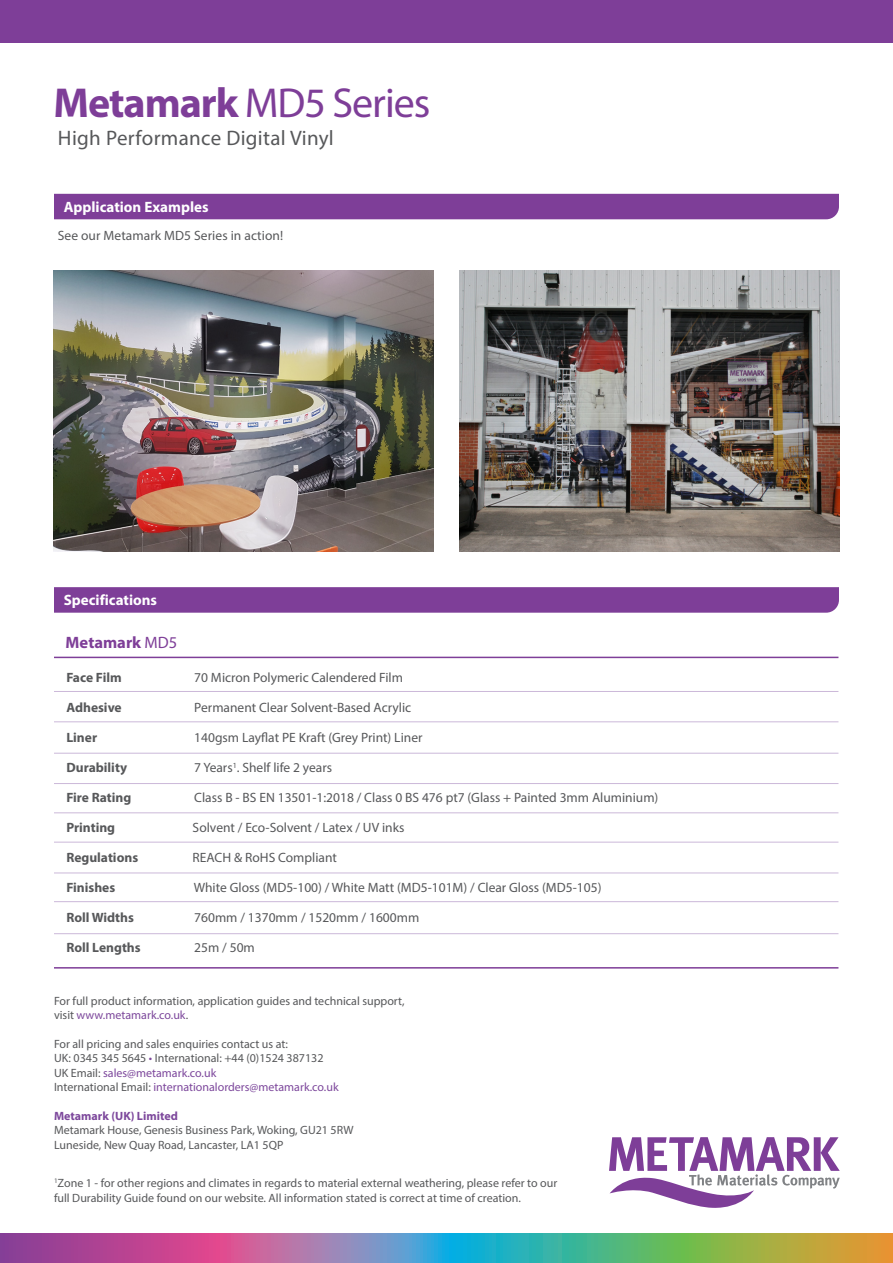
<style>
.page{position:relative;width:893px;height:1263px;background:#fff}
.page>*{position:absolute;margin:0;border:0;box-sizing:border-box;transform-origin:0 0}
.t1{font:42px "Myriad Pro";letter-spacing:-.025em;color:#7e3e98}
.t2{font:21px "Myriad Pro";letter-spacing:.015em;color:#57585a}
.t3{font:700 16.5px "Myriad Pro";color:#7e3e98}
.t4{font:700 15px "Myriad Pro";color:#fff}
.t5{font:13.5px "Myriad Pro";color:#57585a}
.t6{font:700 13.5px "Myriad Pro";color:#57585a}
.t7{font:12px/14.4px "Myriad Pro";color:#57585a}
.t8{font:12px "Myriad Pro";color:#7d489c}
.t9{font:700 12px "Myriad Pro";color:#7d489c}
.s1{font-weight:700}
.s2{font-weight:400}
.s3{color:#7d489c}
.s4{color:#57585a}
</style>
<div class="page">
<svg style="left:609px;top:1137px;width:231px;height:71px"></svg>
<svg style="left:0;top:1233px;width:893px;height:30px;background:#8a898b"></svg>
<div style="left:0;top:0;width:893px;height:43px;background:#7e3e98"></div>
<div style="left:54px;top:194px;width:785px;height:25px;background:#7e3e98"></div>
<svg style="left:54px;top:587px;width:785px;height:26px;background:#804199"></svg>
<hr style="left:54px;top:721px;width:784px;height:1px;background:#cbb8d9">
<hr style="left:54px;top:691px;width:784px;height:1px;background:#cbb8d9">
<hr style="left:54px;top:753px;width:784px;height:1px;background:#cbb8d9">
<hr style="left:54px;top:783px;width:784px;height:1px;background:#cbb8d9">
<hr style="left:54px;top:812px;width:784px;height:1px;background:#cbb8d9">
<hr style="left:54px;top:901px;width:784px;height:1px;background:#cbb8d9">
<hr style="left:54px;top:933px;width:784px;height:1px;background:#cbb8d9">
<hr style="left:54px;top:967px;width:784px;height:1px;background:#7e3e98">
<hr style="left:54px;top:657px;width:784px;height:1px;background:#7e3e98">
<img style="left:53px;top:270px;width:380px;height:282px">
<img style="left:459px;top:270px;width:380px;height:282px">
<hr style="left:54px;top:842px;width:784px;height:1px;background:#cbb8d9">
<hr style="left:54px;top:872px;width:784px;height:1px;background:#cbb8d9">
<p class="t1" style="left:53px;top:77px;width:379px"><span class="s1">Metamark</span> MD5 Series</p>
<p class="t2" style="left:58px;top:125px;width:278px">High Performance Digital Vinyl</p>
<p class="t4" style="left:64px;top:197px;width:146px">Application Examples</p>
<p class="t5" style="left:58px;top:227px;width:227px">See our Metamark MD5 Series in action!</p>
<p class="t4" style="left:64px;top:590px;width:95px">Specifications</p>
<p class="t3" style="left:66px;top:632px;width:113px">Metamark <span class="s2">MD5</span></p>
<p class="t6" style="left:66px;top:669px;width:57px">Face Film</p>
<p class="t5" style="left:194px;top:669px;width:210px">70 Micron Polymeric Calendered Film</p>
<p class="t6" style="left:66px;top:699px;width:57px">Adhesive</p>
<p class="t5" style="left:194px;top:699px;width:218px">Permanent Clear Solvent-Based Acrylic</p>
<p class="t6" style="left:66px;top:729px;width:32px">Liner</p>
<p class="t5" style="left:194px;top:729px;width:230px">140gsm Layflat PE Kraft (Grey Print) Liner</p>
<p class="t6" style="left:66px;top:759px;width:62px">Durability</p>
<p class="t5" style="left:194px;top:759px;width:139px">7 Years<sup>1</sup>. Shelf life 2 years</p>
<p class="t6" style="left:66px;top:789px;width:67px">Fire Rating</p>
<p class="t5" style="left:194px;top:789px;width:466px">Class B - BS EN 13501-1:2018 / Class 0 BS 476 pt7 (Glass + Painted 3mm Aluminium)</p>
<p class="t6" style="left:66px;top:819px;width:50px">Printing</p>
<p class="t5" style="left:193px;top:819px;width:213px">Solvent / Eco-Solvent / Latex / UV inks</p>
<p class="t6" style="left:66px;top:849px;width:73px">Regulations</p>
<p class="t5" style="left:193px;top:849px;width:146px">REACH &amp; RoHS Compliant</p>
<p class="t6" style="left:66px;top:879px;width:50px">Finishes</p>
<p class="t5" style="left:194px;top:879px;width:409px">White Gloss (MD5-100) / White Matt (MD5-101M) / Clear Gloss (MD5-105)</p>
<p class="t6" style="left:66px;top:909px;width:69px">Roll Widths</p>
<p class="t5" style="left:194px;top:909px;width:227px">760mm / 1370mm / 1520mm / 1600mm</p>
<p class="t6" style="left:66px;top:939px;width:76px">Roll Lengths</p>
<p class="t5" style="left:194px;top:939px;width:62px">25m / 50m</p>
<p class="t7" style="left:54px;top:993px;width:352px">For full product information, application guides and technical support, visit <span class="s3">www.metamark.co.uk</span>.</p>
<p class="t7" style="left:54px;top:1036px;width:271px">For all pricing and sales enquiries contact us at:<br>UK: 0345 345 5645 <span class="s3">•</span> International: +44 (0)1524 387132<br>UK Email: <span class="s3">sales@metamark.co.uk</span></p>
<p class="t8" style="left:54px;top:1079px;width:286px"><span class="s4">International Email:</span> internationalorders@metamark.co.uk</p>
<p class="t9" style="left:54px;top:1108px;width:125px">Metamark (UK) Limited</p>
<p class="t7" style="left:54px;top:1123px;width:301px">Metamark House, Genesis Business Park, Woking, GU21 5RW</p>
<p class="t7" style="left:54px;top:1137px;width:231px">Luneside, New Quay Road, Lancaster, LA1 5QP</p>
<p class="t7" style="left:54px;top:1176px;width:505px"><sup>1</sup>Zone 1 - for other regions and climates in regards to material external weathering, please refer to our</p>
<p class="t7" style="left:54px;top:1190px;width:468px">full Durability Guide found on our website. All information stated is correct at time of creation.</p>
</div>
